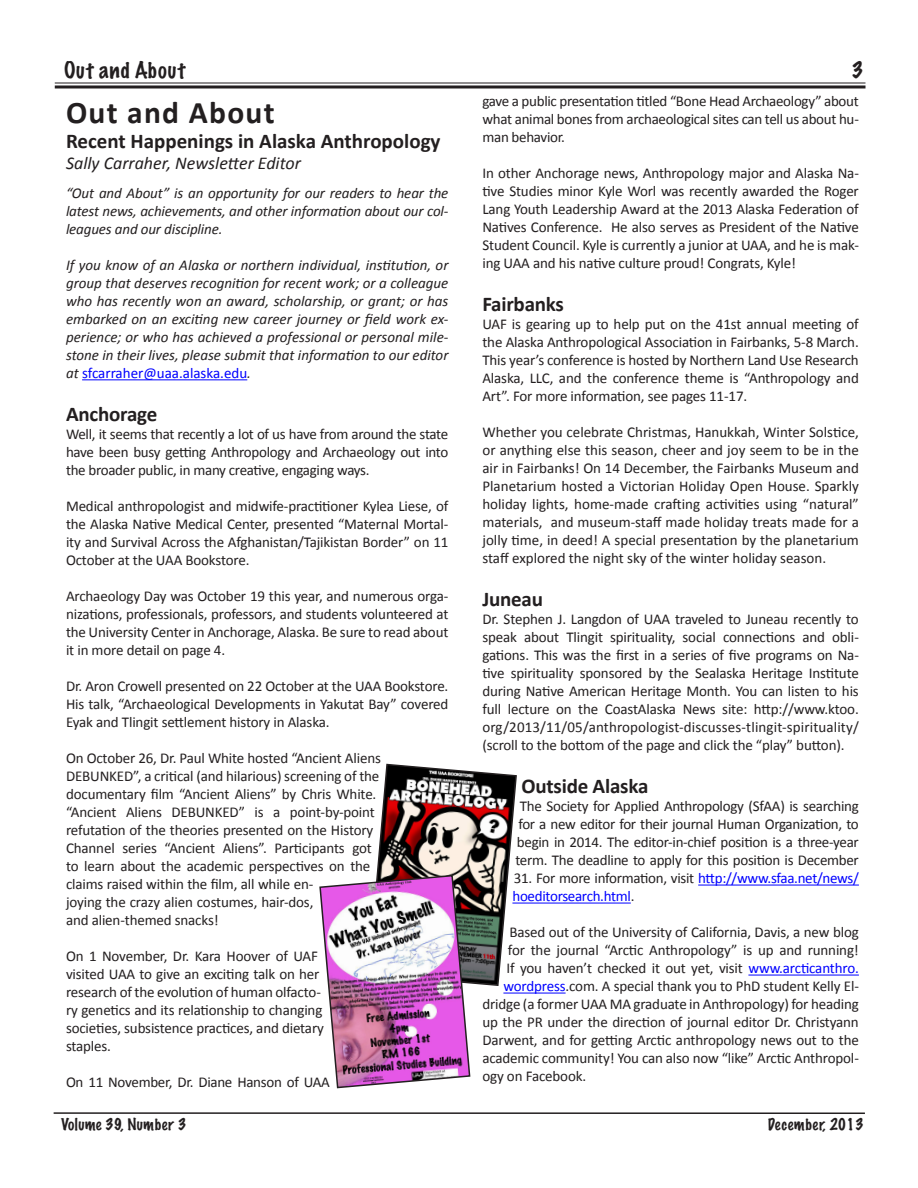
<style>
.page{position:relative;width:918px;height:1188px;background:#fff}
.page>*{position:absolute;margin:0;border:0;box-sizing:border-box;transform-origin:0 0}
.t1{font:700 31.5px "Calibri";letter-spacing:.04em;color:#231f20}
.t2{font:700 21px "Calibri";letter-spacing:-.01em;color:#231f20}
.t3{font:100 21px "Marker Felt";letter-spacing:.045em;color:#231f20}
.t4{font:italic 18px "Calibri";color:#231f20}
.t5{font:15px/18px "Calibri";letter-spacing:-.01em;color:#231f20;text-align:justify}
.t6{font:italic 15px/18px "Calibri";letter-spacing:-.01em;color:#231f20;text-align:justify}
.t7{font:15px/18px "Calibri";letter-spacing:-.02em;color:#00f}
.t8{font:100 15px "Marker Felt";letter-spacing:.035em;color:#231f20}
.s1{font-style:normal;color:#00f}
.s2{color:#231f20}
.s3{color:#00f}
</style>
<div class="page">
<hr style="left:55px;top:85px;width:811px;height:3px;background:#231f20">
<hr style="left:55px;top:82px;width:811px;height:2px;background:#231f20">
<hr style="left:54px;top:1112px;width:811px;height:2px;background:#231f20">
<hr style="left:82px;top:379px;width:165px;height:1px;background:#00f">
<hr style="left:698px;top:885px;width:161px;height:1px;background:#00f">
<hr style="left:512px;top:903px;width:119px;height:1px;background:#00f">
<hr style="left:748px;top:975px;width:111px;height:1px;background:#00f">
<hr style="left:503px;top:993px;width:63px;height:1px;background:#00f">
<img style="left:319px;top:763px;width:199px;height:326px">
<p class="t3" style="left:64px;top:54px;width:123px">Out and About</p>
<p class="t3" style="left:852px;top:54px;width:13px">3</p>
<p class="t1" style="left:66px;top:92px;width:210px">Out and About</p>
<p class="t2" style="left:66px;top:127px;width:376px">Recent Happenings in Alaska Anthropology</p>
<p class="t4" style="left:66px;top:151px;width:236px">Sally Carraher, Newsletter Editor</p>
<p class="t6" style="left:66px;top:184px;width:384px">“Out and About” is an opportunity for our readers to hear the latest news, achievements, and other information about our col&shy;leagues and our discipline.</p>
<p class="t6" style="left:66px;top:256px;width:384px">If you know of an Alaska or northern individual, institution, or group that deserves recognition for recent work; or a colleague who has recently won an award, scholarship, or grant; or has embarked on an exciting new career journey or field work ex&shy;perience; or who has achieved a professional or personal mile&shy;stone in their lives, please submit that information to our editor at <span class="s1">sfcarraher@uaa.alaska.edu</span>.</p>
<p class="t2" style="left:66px;top:401px;width:93px">Anchorage</p>
<p class="t5" style="left:66px;top:425px;width:384px">Well, it seems that recently a lot of us have from around the state have been busy getting Anthropology and Archaeology out into the broader public, in many creative, engaging ways.</p>
<p class="t5" style="left:66px;top:497px;width:384px">Medical anthropologist and midwife-practitioner Kylea Liese, of the Alaska Native Medical Center, presented “Maternal Mortal&shy;ity and Survival Across the Afghanistan/Tajikistan Border” on 11<br>October at the UAA Bookstore.</p>
<p class="t5" style="left:66px;top:587px;width:384px">Archaeology Day was October 19 this year, and numerous orga&shy;nizations, professionals, professors, and students volunteered at the University Center in Anchorage, Alaska. Be sure to read about it in more detail on page 4.</p>
<p class="t5" style="left:66px;top:677px;width:384px">Dr. Aron Crowell presented on 22 October at the UAA Bookstore.<br>His talk, “Archaeological Developments in Yakutat Bay” covered Eyak and Tlingit settlement history in Alaska.</p>
<p class="t5" style="left:66px;top:749px;width:316px;text-align:left">On October 26, Dr. Paul White hosted “Ancient Aliens DEBUNKED”, a critical (and hilarious) screening of the documentary film “Ancient Aliens” by Chris White. “Ancient Aliens DEBUNKED” is a point-by-point refutation of the theories presented on the History Channel series “Ancient Aliens”. Participants got to learn about the academic perspectives on the claims raised within the film, all while en-<br>joying the crazy alien costumes, hair-dos,<br>and alien-themed snacks!</p>
<p class="t5" style="left:66px;top:947px;width:259px;text-align:left">On 1 November, Dr. Kara Hoover of UAF visited UAA to give an exciting talk on her research of the evolution of human olfacto&shy;ry genetics and its relationship to changing societies, subsistence practices, and dietary staples.</p>
<p class="t5" style="left:66px;top:1073px;width:266px">On 11 November, Dr. Diane Hanson of UAA</p>
<p class="t5" style="left:482px;top:92px;width:378px">gave a public presentation titled “Bone Head Archaeology” about what animal bones from archaeological sites can tell us about hu&shy;man behavior.</p>
<p class="t5" style="left:482px;top:164px;width:378px">In other Anchorage news, Anthropology major and Alaska Na&shy;tive Studies minor Kyle Worl was recently awarded the Roger Lang Youth Leadership Award at the 2013 Alaska Federation of Natives Conference. He also serves as President of the Native Student Council. Kyle is currently a junior at UAA, and he is mak&shy;ing UAA and his native culture proud! Congrats, Kyle!</p>
<p class="t2" style="left:482px;top:291px;width:83px">Fairbanks</p>
<p class="t5" style="left:482px;top:315px;width:378px">UAF is gearing up to help put on the 41st annual meeting of the Alaska Anthropological Association in Fairbanks, 5-8 March.<br>This year’s conference is hosted by Northern Land Use Research Alaska, LLC, and the conference theme is “Anthropology and Art”. For more information, see pages 11-17.</p>
<p class="t5" style="left:482px;top:423px;width:378px">Whether you celebrate Christmas, Hanukkah, Winter Solstice, or anything else this season, cheer and joy seem to be in the air in Fairbanks! On 14 December, the Fairbanks Museum and Planetarium hosted a Victorian Holiday Open House. Sparkly holiday lights, home-made crafting activities using “natural” materials, and museum-staff made holiday treats made for a jolly time, in deed! A special presentation by the planetarium staff explored the night sky of the winter holiday season.</p>
<p class="t2" style="left:482px;top:586px;width:62px">Juneau</p>
<p class="t5" style="left:482px;top:610px;width:378px">Dr. Stephen J. Langdon of UAA traveled to Juneau recently to speak about Tlingit spirituality, social connections and obli&shy;gations. This was the first in a series of five programs on Na&shy;tive spirituality sponsored by the Sealaska Heritage Institute during Native American Heritage Month. You can listen to his full lecture on the CoastAlaska News site: http://www.ktoo. org/2013/11/05/anthropologist-discusses-tlingit-spirituality/ (scroll to the bottom of the page and click the “play” button).</p>
<p class="t2" style="left:521px;top:773px;width:129px">Outside Alaska</p>
<p class="t5" style="left:515px;top:797px;width:345px;text-align:center">The Society for Applied Anthropology (SfAA) is searching for a new editor for their journal Human Organization, to begin in 2014. The editor-in-chief position is a three-year term. The deadline to apply for this position is December</p>
<p class="t7" style="left:512px;top:869px;width:348px"><span class="s2">31. For more information, visit</span> http://www.sfaa.net/news/ hoeditorsearch.html<span class="s2">.</span></p>
<p class="t5" style="left:509px;top:923px;width:351px">Based out of the University of California, Davis, a new blog</p>
<p class="t5" style="left:508px;top:941px;width:352px">for the journal “Arctic Anthropology” is up and running!</p>
<p class="t5" style="left:506px;top:959px;width:354px">If you haven’t checked it out yet, visit <span class="s3">www.arcticanthro.</span></p>
<p class="t5" style="left:503px;top:977px;width:357px"><span class="s3">wordpress</span>.com. A special thank you to PhD student Kelly El-</p>
<p class="t5" style="left:482px;top:995px;width:378px">dridge (a former UAA MA graduate in Anthropology) for heading</p>
<p class="t5" style="left:482px;top:1013px;width:378px">up the PR under the direction of journal editor Dr. Christyann</p>
<p class="t5" style="left:482px;top:1031px;width:378px">Darwent, and for getting Arctic anthropology news out to the</p>
<p class="t5" style="left:482px;top:1049px;width:378px">academic community! You can also now “like” Arctic Anthropol-</p>
<p class="t5" style="left:482px;top:1067px;width:105px">ogy on Facebook.</p>
<p class="t8" style="left:61px;top:1113px;width:127px">Volume 39, Number 3</p>
<p class="t8" style="left:768px;top:1113px;width:97px">December, 2013</p>
</div>
